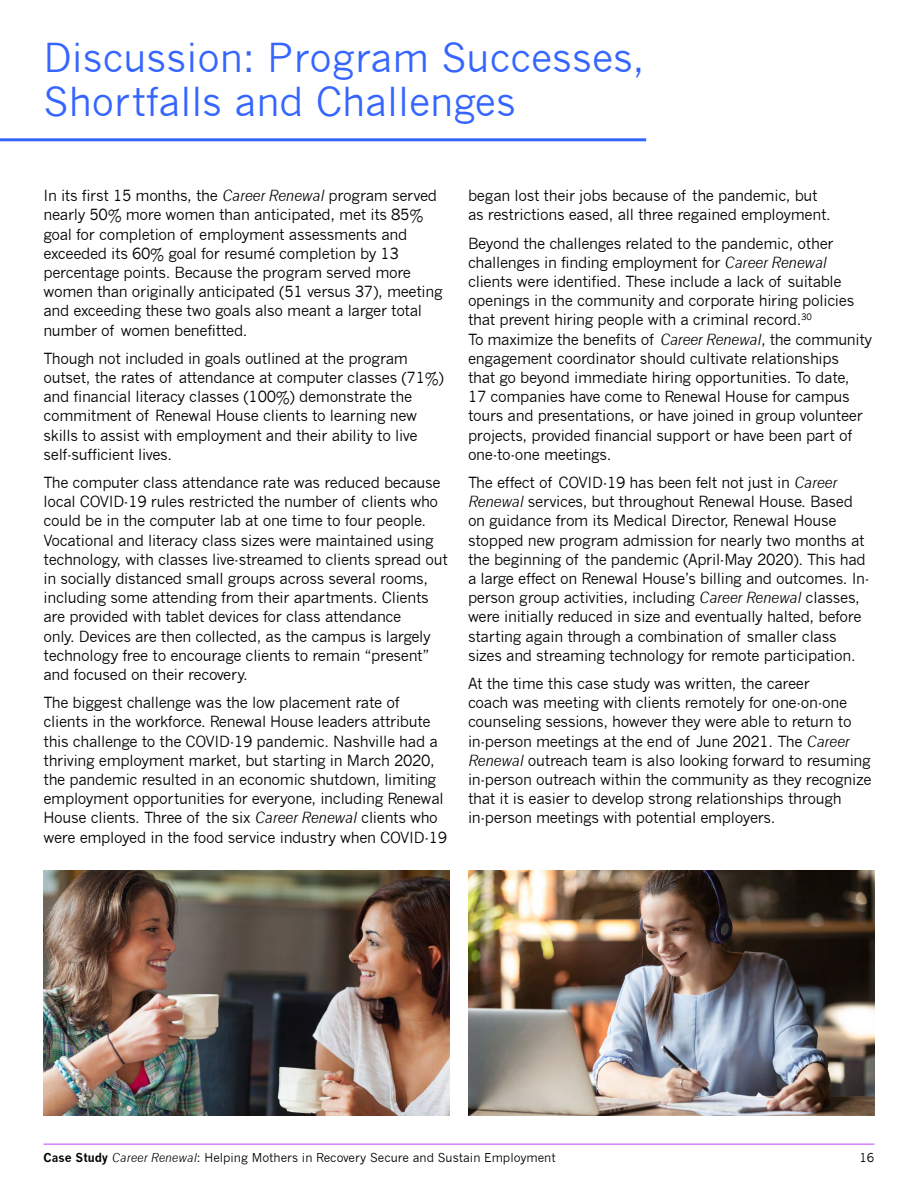
<style>
.page{position:relative;width:918px;height:1188px;background:#fff}
.page>*{position:absolute;margin:0;border:0;box-sizing:border-box;transform-origin:0 0}
.t1{font:39px/43.5px "News Gothic";color:#3565ff}
.t2{font:15px/19.2px "News Gothic";letter-spacing:-.02em;color:#000}
.t3{font:12px "News Gothic";color:#000}
.s1{font-style:italic}
.s2{font-weight:700}
</style>
<div class="page">
<hr style="left:44px;top:1144px;width:830px;height:1px;background:#c440ff">
<hr style="left:0;top:138px;width:646px;height:3px;background:#3565ff">
<img style="left:44px;top:871px;width:406px;height:245px">
<img style="left:468px;top:871px;width:406px;height:245px">
<h1 class="t1" style="left:44px;top:37px;width:603px">Discussion: Program Successes,<br>Shortfalls and Challenges</h1>
<p class="t2" style="left:44px;top:186px;width:401px">In its first 15 months, the <span class="s1">Career Renewal</span> program served nearly 50% more women than anticipated, met its 85% goal for completion of employment assessments and exceeded its 60% goal for resumé completion by 13 percentage points. Because the program served more women than originally anticipated (51 versus 37), meeting and exceeding these two goals also meant a larger total number of women benefitted.</p>
<p class="t2" style="left:44px;top:349px;width:402px">Though not included in goals outlined at the program outset, the rates of attendance at computer classes (71%) and financial literacy classes (100%) demonstrate the commitment of Renewal House clients to learning new skills to assist with employment and their ability to live self-sufficient lives.</p>
<p class="t2" style="left:44px;top:473px;width:406px">The computer class attendance rate was reduced because local COVID-19 rules restricted the number of clients who could be in the computer lab at one time to four people.<br>Vocational and literacy class sizes were maintained using technology, with classes live-streamed to clients spread out in socially distanced small groups across several rooms, including some attending from their apartments. Clients are provided with tablet devices for class attendance<br>only. Devices are then collected, as the campus is largely technology free to encourage clients to remain “present” and focused on their recovery.</p>
<p class="t2" style="left:44px;top:693px;width:405px">The biggest challenge was the low placement rate of clients in the workforce. Renewal House leaders attribute this challenge to the COVID-19 pandemic. Nashville had a thriving employment market, but starting in March 2020, the pandemic resulted in an economic shutdown, limiting employment opportunities for everyone, including Renewal House clients. Three of the six <span class="s1">Career Renewal</span> clients who were employed in the food service industry when COVID-19</p>
<p class="t2" style="left:468px;top:186px;width:364px">began lost their jobs because of the pandemic, but as restrictions eased, all three regained employment.</p>
<p class="t2" style="left:468px;top:234px;width:406px">Beyond the challenges related to the pandemic, other challenges in finding employment for <span class="s1">Career Renewal </span>clients were identified. These include a lack of suitable openings in the community and corporate hiring policies that prevent hiring people with a criminal record.<sup>30<br></sup>To maximize the benefits of <span class="s1">Career Renewal</span>, the community engagement coordinator should cultivate relationships<br>that go beyond immediate hiring opportunities. To date,<br>17 companies have come to Renewal House for campus tours and presentations, or have joined in group volunteer projects, provided financial support or have been part of one-to-one meetings.</p>
<p class="t2" style="left:468px;top:473px;width:403px">The effect of COVID-19 has been felt not just in <span class="s1">Career Renewal</span> services, but throughout Renewal House. Based on guidance from its Medical Director, Renewal House stopped new program admission for nearly two months at the beginning of the pandemic (April-May 2020). This had a large effect on Renewal House’s billing and outcomes. In&shy;person group activities, including <span class="s1">Career Renewal</span> classes, were initially reduced in size and eventually halted, before starting again through a combination of smaller class sizes and streaming technology for remote participation.</p>
<p class="t2" style="left:468px;top:674px;width:405px">At the time this case study was written, the career<br>coach was meeting with clients remotely for one-on-one counseling sessions, however they were able to return to in-person meetings at the end of June 2021. The <span class="s1">Career Renewal</span> outreach team is also looking forward to resuming in-person outreach within the community as they recognize that it is easier to develop strong relationships through in-person meetings with potential employers.</p>
<p class="t3" style="left:44px;top:1151px;width:514px"><span class="s2">Case Study</span> <span class="s1">Career Renewal</span>: Helping Mothers in Recovery Secure and Sustain Employment</p>
<p class="t3" style="left:859px;top:1150px;width:16px">16</p>
</div>
